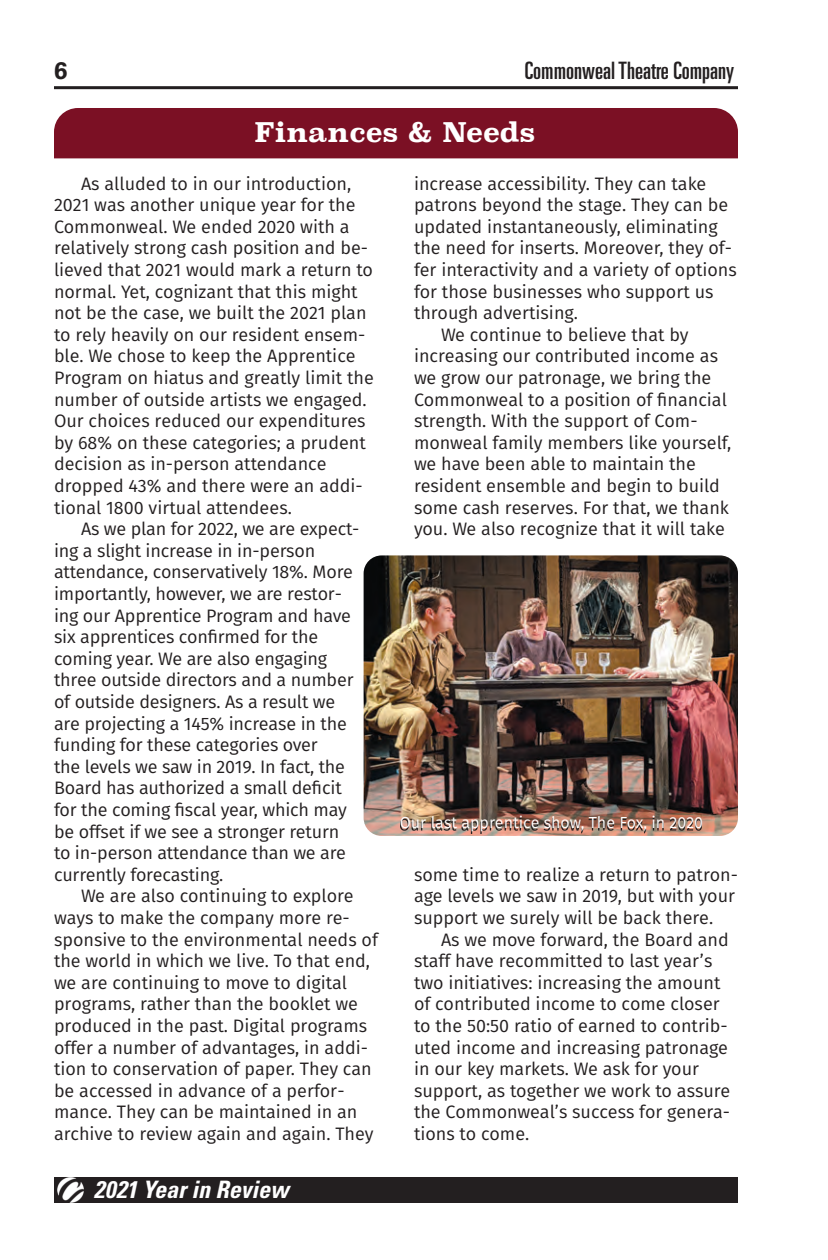
<style>
.page{position:relative;width:828px;height:1260px;background:#fff}
.page>*{position:absolute;margin:0;border:0;box-sizing:border-box;transform-origin:0 0}
.t1{font:700 27px "Superclarendon";color:#fff}
.t2{font:24px "Univers LT Pro Ult Cond";color:#231f20}
.t3{font:italic 700 condensed 24px "Univers LT Pro";color:#fff}
.t4{font:700 24px "Univers LT Pro 65";color:#231f20}
.t5{font:18px/21.6px "Fira Sans";color:#231f20}
.t6{font:16px "Fira Sans";color:#fff}
</style>
<div class="page">
<hr style="left:54px;top:86px;width:684px;height:3px;background:#231f20">
<div style="left:54px;top:1177px;width:684px;height:25px;background:#231f20"></div>
<img style="left:58px;top:1177px;width:25px;height:26px">
<div style="left:54px;top:108px;width:684px;height:50px;background:#7b1024"></div>
<img style="left:364px;top:555px;width:374px;height:281px">
<img style="left:400px;top:818px;width:302px;height:15px">
<h2 class="t4" style="left:54px;top:54px;width:15px">6</h2>
<h2 class="t2" style="left:525px;top:54px;width:211px">Commonweal Theatre Company</h2>
<h1 class="t1" style="left:255px;top:112px;width:282px">Finances &amp; Needs</h1>
<p class="t5" style="left:54px;top:172px;width:321px;text-indent:27px">As alluded to in our introduction, 2021 was another unique year for the Commonweal. We ended 2020 with a relatively strong cash position and be&shy;lieved that 2021 would mark a return to normal. Yet, cognizant that this might not be the case, we built the 2021 plan to rely heavily on our resident ensem&shy;ble. We chose to keep the Apprentice Program on hiatus and greatly limit the number of outside artists we engaged.<br>Our choices reduced our expenditures by 68% on these categories; a prudent decision as in-person attendance dropped 43% and there were an addi&shy;tional 1800 virtual attendees.</p>
<p class="t5" style="left:54px;top:518px;width:307px;text-indent:27px">As we plan for 2022, we are expect&shy;ing a slight increase in in-person attendance, conservatively 18%. More importantly, however, we are restor&shy;ing our Apprentice Program and have six apprentices confirmed for the coming year. We are also engaging three outside directors and a number of outside designers. As a result we are projecting a 145% increase in the funding for these categories over<br>the levels we saw in 2019. In fact, the Board has authorized a small deficit for the coming fiscal year, which may be offset if we see a stronger return to in-person attendance than we are currently forecasting.</p>
<p class="t5" style="left:54px;top:885px;width:325px;text-indent:27px">We are also continuing to explore ways to make the company more re&shy;sponsive to the environmental needs of the world in which we live. To that end, we are continuing to move to digital programs, rather than the booklet we produced in the past. Digital programs offer a number of advantages, in addi&shy;tion to conservation of paper. They can be accessed in advance of a perfor&shy;mance. They can be maintained in an archive to review again and again. They</p>
<h2 class="t3" style="left:94px;top:1175px;width:197px">2021 Year in Review</h2>
<p class="t5" style="left:414px;top:172px;width:294px">increase accessibility. They can take</p>
<p class="t5" style="left:414px;top:194px;width:316px">patrons beyond the stage. They can be</p>
<p class="t5" style="left:414px;top:215px;width:305px">updated instantaneously, eliminating</p>
<p class="t5" style="left:414px;top:237px;width:320px">the need for inserts. Moreover, they of-</p>
<p class="t5" style="left:414px;top:259px;width:324px">fer interactivity and a variety of options</p>
<p class="t5" style="left:414px;top:280px;width:301px">for those businesses who support us</p>
<p class="t5" style="left:414px;top:302px;width:166px">through advertising.</p>
<p class="t5" style="left:441px;top:323px;width:249px">We continue to believe that by</p>
<p class="t5" style="left:414px;top:345px;width:306px">increasing our contributed income as</p>
<p class="t5" style="left:414px;top:367px;width:299px">we grow our patronage, we bring the</p>
<p class="t5" style="left:414px;top:388px;width:314px">Commonweal to a position of financial</p>
<p class="t5" style="left:414px;top:410px;width:285px">strength. With the support of Com-</p>
<p class="t5" style="left:414px;top:431px;width:319px">monweal family members like yourself,</p>
<p class="t5" style="left:414px;top:453px;width:284px">we have been able to maintain the</p>
<p class="t5" style="left:414px;top:475px;width:308px">resident ensemble and begin to build</p>
<p class="t5" style="left:414px;top:496px;width:317px">some cash reserves. For that, we thank</p>
<p class="t5" style="left:414px;top:518px;width:312px">you. We also recognize that it will take</p>
<p class="t6" style="left:400px;top:811px;width:305px">Our last apprentice show, The Fox, in 2020</p>
<p class="t5" style="left:414px;top:863px;width:325px">some time to realize a return to patron&shy;age levels we saw in 2019, but with your support we surely will be back there.</p>
<p class="t5" style="left:414px;top:928px;width:318px;text-indent:27px">As we move forward, the Board and staff have recommitted to last year’s two initiatives: increasing the amount of contributed income to come closer to the 50:50 ratio of earned to contrib&shy;uted income and increasing patronage in our key markets. We ask for your support, as together we work to assure the Commonweal’s success for genera&shy;tions to come.</p>
</div>
